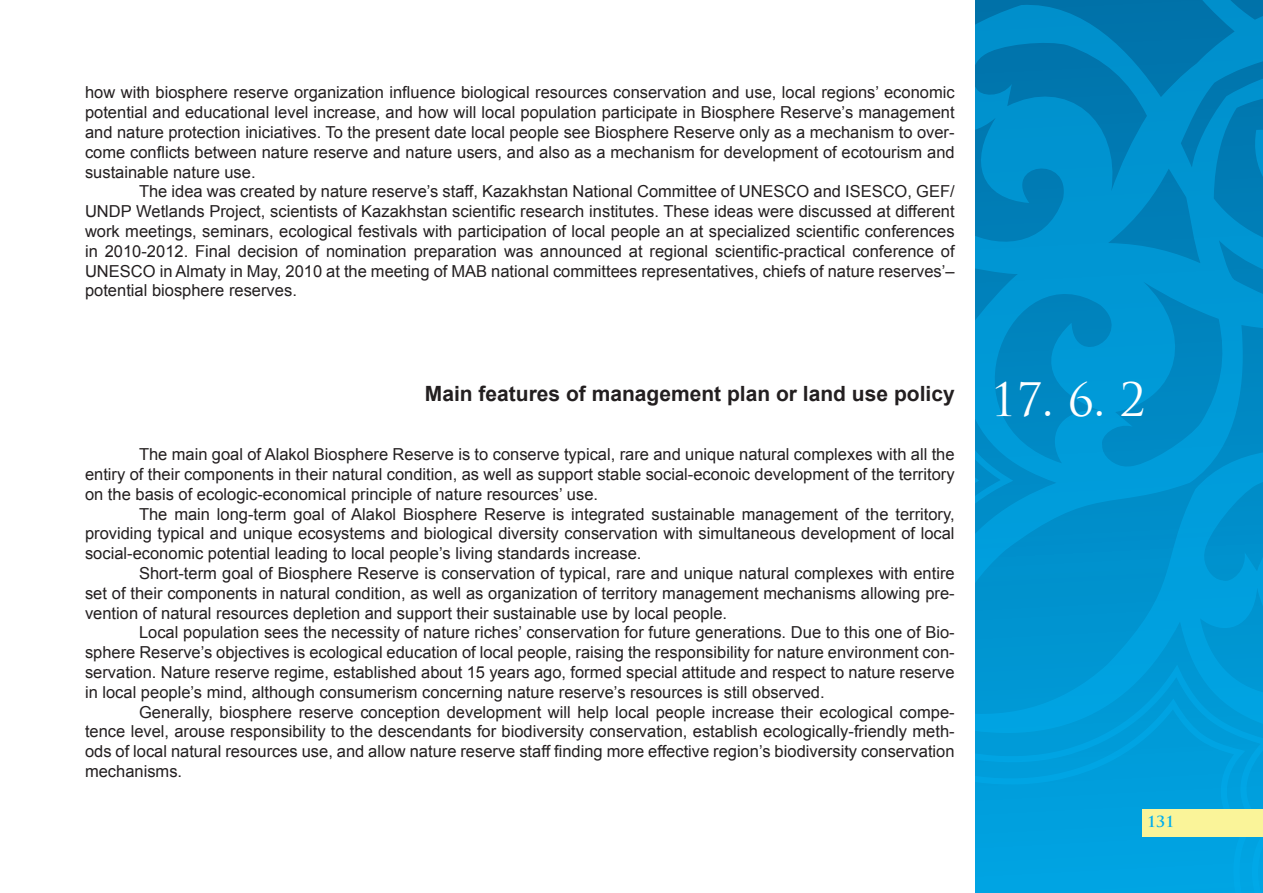
<style>
.page{position:relative;width:1263px;height:893px;background:#fff}
.page>*{position:absolute;margin:0;border:0;box-sizing:border-box;transform-origin:0 0}
.t1{font:45px "Trajan Pro";color:#fff}
.t2{font:700 21px "Arial";color:#231f20}
.t3{font:16.5px/19.8px "Arial";color:#231f20;text-align:justify}
.t4{font:700 15px "Trajan Pro";color:#00aeef}
</style>
<div class="page">
<svg style="left:976px;top:0;width:287px;height:892px;background:#0092ce"></svg>
<div style="left:1142px;top:809px;width:121px;height:28px;background:#faf499"></div>
<p class="t3" style="left:85px;top:83px;width:871px">how with biosphere reserve organization influence biological resources conservation and use, local regions’ economic potential and educational level increase, and how will local population participate in Biosphere Reserve’s management and nature protection iniciatives. To the present date local people see Biosphere Reserve only as a mechanism to over&shy;come conflicts between nature reserve and nature users, and also as a mechanism for development of ecotourism and sustainable nature use.</p>
<p class="t3" style="left:85px;top:182px;width:871px;text-indent:54px">The idea was created by nature reserve’s staff, Kazakhstan National Committee of UNESCO and ISESCO, GEF/ UNDP Wetlands Project, scientists of Kazakhstan scientific research institutes. These ideas were discussed at different work meetings, seminars, ecological festivals with participation of local people an at specialized scientific conferences in 2010-2012. Final decision of nomination preparation was announced at regional scientific-practical conference of UNESCO in Almaty in May, 2010 at the meeting of MAB national committees representatives, chiefs of nature reserves’– potential biosphere reserves.</p>
<p class="t2" style="left:425px;top:379px;width:531px">Main features of management plan or land use policy</p>
<p class="t3" style="left:85px;top:445px;width:871px;text-indent:54px">The main goal of Alakol Biosphere Reserve is to conserve typical, rare and unique natural complexes with all the entiry of their components in their natural condition, as well as support stable social-econoic development of the territory on the basis of ecologic-economical principle of nature resources’ use.</p>
<p class="t3" style="left:85px;top:504px;width:871px;text-indent:54px">The main long-term goal of Alakol Biosphere Reserve is integrated sustainable management of the territory, providing typical and unique ecosystems and biological diversity conservation with simultaneous development of local social-economic potential leading to local people’s living standards increase.</p>
<p class="t3" style="left:85px;top:563px;width:871px;text-indent:54px">Short-term goal of Biosphere Reserve is conservation of typical, rare and unique natural complexes with entire set of their components in natural condition, as well as organization of territory management mechanisms allowing pre&shy;vention of natural resources depletion and support their sustainable use by local people.</p>
<p class="t3" style="left:85px;top:623px;width:871px;text-indent:54px">Local population sees the necessity of nature riches’ conservation for future generations. Due to this one of Bio&shy;sphere Reserve’s objectives is ecological education of local people, raising the responsibility for nature environment con&shy;servation. Nature reserve regime, established about 15 years ago, formed special attitude and respect to nature reserve in local people’s mind, although consumerism concerning nature reserve’s resources is still observed.</p>
<p class="t3" style="left:85px;top:702px;width:871px;text-indent:54px">Generally, biosphere reserve conception development will help local people increase their ecological compe&shy;tence level, arouse responsibility to the descendants for biodiversity conservation, establish ecologically-friendly meth&shy;ods of local natural resources use, and allow nature reserve staff finding more effective region’s biodiversity conservation mechanisms.</p>
<p class="t1" style="left:991px;top:372px;width:156px">17. 6. 2</p>
<p class="t4" style="left:1147px;top:813px;width:28px">131</p>
</div>
